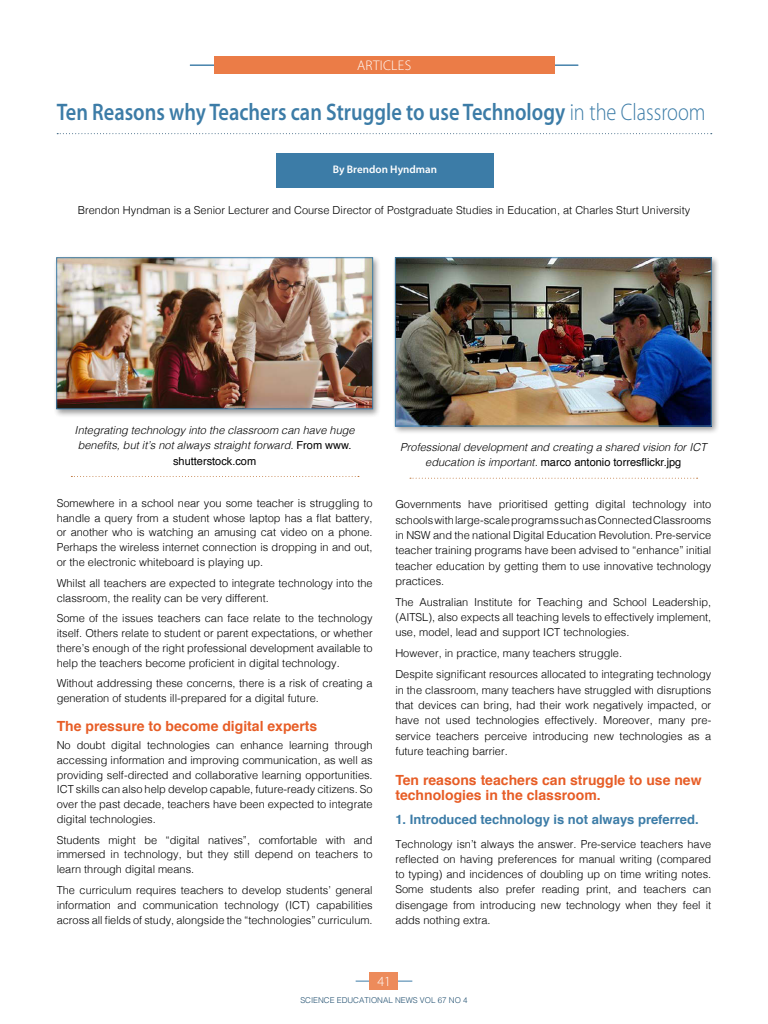
<style>
.page{position:relative;width:768px;height:1024px;background:#fff}
.page>*{position:absolute;margin:0;border:0;box-sizing:border-box;transform-origin:0 0}
.t1{font:600 24px "Myriad Pro";color:#3c7ca7;scale:.85 1}
.t2{font:700 14px/15.3px "Helvetica";color:#e75d26}
.t3{font:300 14px "Myriad Pro";letter-spacing:.02em;color:#fff}
.t4{font:700 13px "Helvetica";color:#3c7ca7}
.t5{font:300 11px/14.9px "Helvetica";color:#000;text-align:justify}
.t6{font:italic 300 11px/15.4px "Helvetica";color:#000;text-align:center}
.t7{font:600 11px "Myriad Pro";color:#fff}
.t8{font:300 8px "Helvetica";color:#235171}
.s1{font-weight:300}
.s2{font-weight:400;font-style:normal}
</style>
<div class="page">
<hr style="left:356px;top:981px;width:56px;height:1px;background:#3c7ca7">
<div style="left:370px;top:973px;width:28px;height:17px;background:#ed8b5b"></div>
<hr style="left:190px;top:65px;width:388px;height:1px;background:#3c7ca7">
<div style="left:214px;top:57px;width:340px;height:17px;background:#eb7c47"></div>
<svg style="left:57px;top:133px;width:655px;height:1px"></svg>
<div style="left:276px;top:153px;width:218px;height:34px;background:#3c7ca7"></div>
<svg style="left:71px;top:476px;width:288px;height:1px"></svg>
<div style="left:53px;top:255px;width:328px;height:163px;background:#000;opacity:.4"></div>
<img style="left:58px;top:259px;width:313px;height:148px">
<div style="left:56px;top:257px;width:317px;height:152px;border:1px solid #3c7ca7"></div>
<svg style="left:410px;top:478px;width:288px;height:1px"></svg>
<div style="left:392px;top:255px;width:328px;height:180px;background:#000;opacity:.4"></div>
<img style="left:397px;top:259px;width:313px;height:165px">
<div style="left:395px;top:257px;width:317px;height:169px;border:1px solid #3c7ca7"></div>
<p class="t3" style="left:357px;top:57px;width:56px">ARTICLES</p>
<h1 class="t1" style="left:57px;top:97px;width:765px">Ten Reasons why Teachers can Struggle to use Technology <span class="s1">in the Classroom</span></h1>
<p class="t7" style="left:333px;top:162px;width:106px">By Brendon Hyndman</p>
<p class="t5" style="left:78px;top:202px;width:614px">Brendon Hyndman is a Senior Lecturer and Course Director of Postgraduate Studies in Education, at Charles Sturt University</p>
<p class="t6" style="left:75px;top:422px;width:282px">Integrating technology into the classroom can have huge benefits, but it’s not always straight forward. <span class="s2">From www. shutterstock.com</span></p>
<p class="t5" style="left:57px;top:495px;width:317px">Somewhere in a school near you some teacher is struggling to handle a query from a student whose laptop has a flat battery, or another who is watching an amusing cat video on a phone.<br>Perhaps the wireless internet connection is dropping in and out, or the electronic whiteboard is playing up.</p>
<p class="t5" style="left:57px;top:575px;width:318px">Whilst all teachers are expected to integrate technology into the classroom, the reality can be very different.</p>
<p class="t5" style="left:57px;top:610px;width:317px">Some of the issues teachers can face relate to the technology itself. Others relate to student or parent expectations, or whether there’s enough of the right professional development available to help the teachers become proficient in digital technology.</p>
<p class="t5" style="left:57px;top:675px;width:317px">Without addressing these concerns, there is a risk of creating a generation of students ill-prepared for a digital future.</p>
<p class="t2" style="left:57px;top:719px;width:262px">The pressure to become digital experts</p>
<p class="t5" style="left:57px;top:737px;width:317px">No doubt digital technologies can enhance learning through accessing information and improving communication, as well as providing self-directed and collaborative learning opportunities.<br>ICT skills can also help develop capable, future-ready citizens. So over the past decade, teachers have been expected to integrate digital technologies.</p>
<p class="t5" style="left:57px;top:831px;width:317px">Students might be “digital natives”, comfortable with and immersed in technology, but they still depend on teachers to learn through digital means.</p>
<p class="t5" style="left:57px;top:882px;width:317px">The curriculum requires teachers to develop students’ general information and communication technology (ICT) capabilities across all fields of study, alongside the “technologies” curriculum.</p>
<p class="t6" style="left:400px;top:439px;width:308px">Professional development and creating a shared vision for ICT education is important. <span class="s2">marco antonio torresflickr.jpg</span></p>
<p class="t5" style="left:395px;top:496px;width:317px;line-height:15.3px">Governments have prioritised getting digital technology into schools with large-scale programs such as Connected Classrooms in NSW and the national Digital Education Revolution. Pre-service teacher training programs have been advised to “enhance” initial teacher education by getting them to use innovative technology practices.</p>
<p class="t5" style="left:395px;top:594px;width:317px;line-height:15.3px">The Australian Institute for Teaching and School Leadership, (AITSL), also expects all teaching levels to effectively implement, use, model, lead and support ICT technologies.</p>
<p class="t5" style="left:395px;top:642px;width:317px;line-height:21px">However, in practice, many teachers struggle.<br>Despite significant resources allocated to integrating technology</p>
<p class="t5" style="left:395px;top:681px;width:317px;line-height:15.3px">in the classroom, many teachers have struggled with disruptions that devices can bring, had their work negatively impacted, or have not used technologies effectively. Moreover, many pre&shy;service teachers perceive introducing new technologies as a future teaching barrier.</p>
<p class="t2" style="left:395px;top:772px;width:308px">Ten reasons teachers can struggle to use new technologies in the classroom.</p>
<p class="t4" style="left:395px;top:809px;width:305px">1. Introduced technology is not always preferred.</p>
<p class="t5" style="left:395px;top:835px;width:317px;line-height:15.3px">Technology isn’t always the answer. Pre-service teachers have reflected on having preferences for manual writing (compared to typing) and incidences of doubling up on time writing notes.<br>Some students also prefer reading print, and teachers can disengage from introducing new technology when they feel it adds nothing extra.</p>
<p class="t3" style="left:377px;top:972px;width:15px">41</p>
<p class="t8" style="left:300px;top:993px;width:169px">SCIENCE EDUCATIONAL NEWS VOL 67 NO 4</p>
</div>
